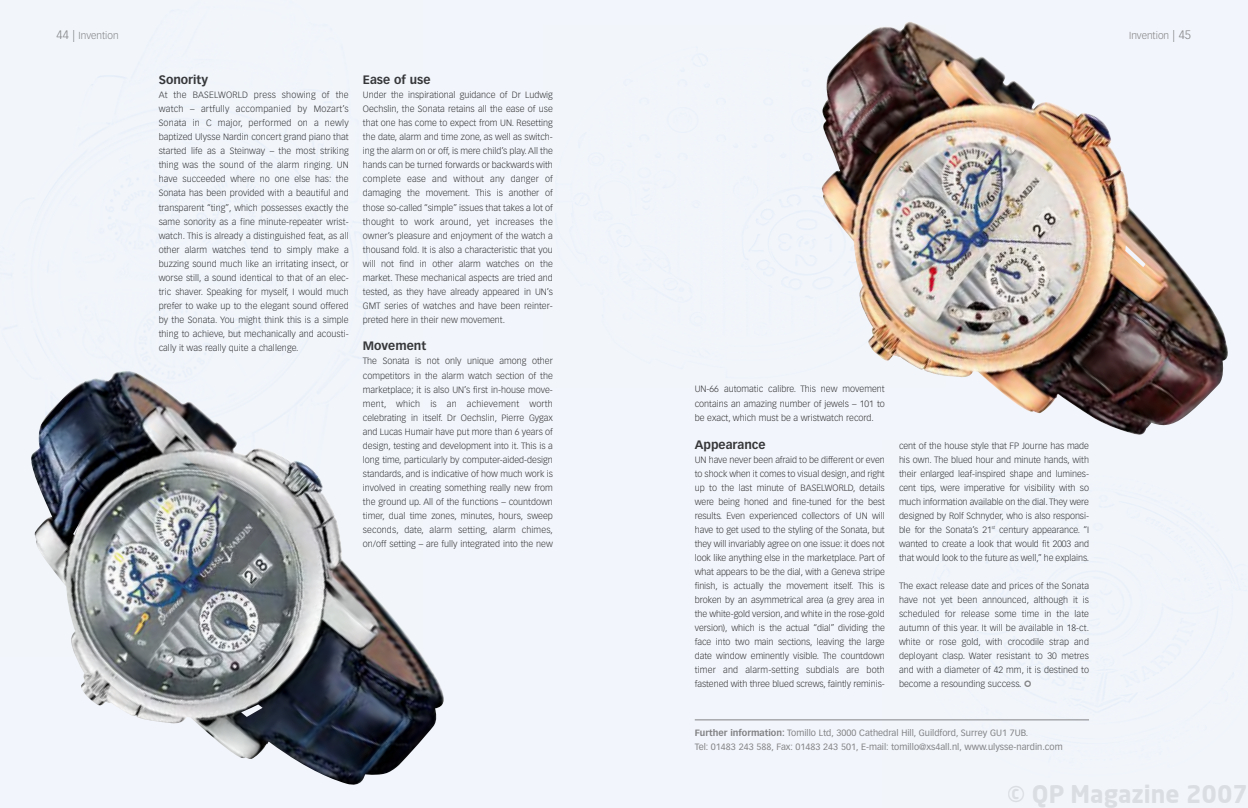
<style>
.page{position:relative;width:1248px;height:808px;background:#fff}
.page>*{position:absolute;margin:0;border:0;box-sizing:border-box;transform-origin:0 0}
.t1{font:700 24px "Neo Sans";color:rgb(0 0 0/.1)}
.t2{font:700 12px "Vectora LH";color:#363739}
.t3{font:300 10px "Vectora LH";color:#818284}
.t4{font:300 9px/14px "Vectora LH";color:#363739;text-align:justify}
.t5{font:9px/14px "Vectora LH";color:#818284}
.s1{font-size:12px}
.s2{font-weight:700}
</style>
<div class="page">
<div style="left:0;top:0;width:624px;height:808px;background:#f2f5fb"></div>
<div style="left:451px;top:0;width:796px;height:420px;background:#f2f5fb"></div>
<div style="left:524px;top:413px;width:723px;height:395px;background:#f2f5fb"></div>
<hr style="left:694px;top:719px;width:394px;height:1px;background:#818284">
<img style="left:819px;top:22px;width:409px;height:413px">
<img style="left:31px;top:371px;width:413px;height:414px">
<p class="t3" style="left:57px;top:31px;width:63px"><span class="s1">44 |</span> Invention</p>
<p class="t3" style="left:1128px;top:31px;width:63px">Invention <span class="s1">| 45</span></p>
<h2 class="t2" style="left:363px;top:75px;width:69px">Ease of use</h2>
<p class="t4" style="left:363px;top:89px;width:191px">Under the inspirational guidance of Dr Ludwig Oechslin, the Sonata retains all the ease of use that one has come to expect from UN. Resetting the date, alarm and time zone, as well as switch&shy;ing the alarm on or off, is mere child’s play. All the hands can be turned forwards or backwards with complete ease and without any danger of damaging the movement. This is another of those so-called “simple” issues that takes a lot of thought to work around, yet increases the owner’s pleasure and enjoyment of the watch a thousand fold. It is also a characteristic that you will not find in other alarm watches on the market. These mechanical aspects are tried and tested, as they have already appeared in UN’s GMT series of watches and have been reinter&shy;preted here in their new movement.</p>
<h2 class="t2" style="left:363px;top:341px;width:65px">Movement</h2>
<p class="t4" style="left:363px;top:355px;width:191px">The Sonata is not only unique among other competitors in the alarm watch section of the marketplace; it is also UN’s first in-house move&shy;ment, which is an achievement worth celebrating in itself. Dr Oechslin, Pierre Gygax and Lucas Humair have put more than 6 years of design, testing and development into it. This is a long time, particularly by computer-aided-design standards, and is indicative of how much work is involved in creating something really new from the ground up. All of the functions – countdown timer, dual time zones, minutes, hours, sweep seconds, date, alarm setting, alarm chimes, on/off setting – are fully integrated into the new</p>
<h2 class="t2" style="left:159px;top:75px;width:51px">Sonority</h2>
<p class="t4" style="left:159px;top:89px;width:191px">At the BASELWORLD press showing of the watch – artfully accompanied by Mozart’s Sonata in C major, performed on a newly baptized Ulysse Nardin concert grand piano that started life as a Steinway – the most striking thing was the sound of the alarm ringing. UN have succeeded where no one else has: the Sonata has been provided with a beautiful and transparent “ting”, which possesses exactly the same sonority as a fine minute-repeater wrist&shy;watch. This is already a distinguished feat, as all other alarm watches tend to simply make a buzzing sound much like an irritating insect, or worse still, a sound identical to that of an elec&shy;tric shaver. Speaking for myself, I would much prefer to wake up to the elegant sound offered by the Sonata. You might think this is a simple thing to achieve, but mechanically and acousti&shy;cally it was really quite a challenge.</p>
<p class="t4" style="left:694px;top:383px;width:191px">UN-66 automatic calibre. This new movement contains an amazing number of jewels – 101 to be exact, which must be a wristwatch record.</p>
<h2 class="t2" style="left:694px;top:439px;width:72px">Appearance</h2>
<p class="t4" style="left:694px;top:453px;width:191px">UN have never been afraid to be different or even to shock when it comes to visual design, and right up to the last minute of BASELWORLD, details were being honed and fine-tuned for the best results. Even experienced collectors of UN will have to get used to the styling of the Sonata, but they will invariably agree on one issue: it does not look like anything else in the marketplace. Part of what appears to be the dial, with a Geneva stripe finish, is actually the movement itself. This is broken by an asymmetrical area (a grey area in the white-gold version, and white in the rose-gold version), which is the actual “dial” dividing the face into two main sections, leaving the large date window eminently visible. The countdown timer and alarm-setting subdials are both fastened with three blued screws, faintly reminis-</p>
<p class="t4" style="left:898px;top:439px;width:191px">cent of the house style that FP Journe has made his own. The blued hour and minute hands, with their enlarged leaf-inspired shape and lumines&shy;cent tips, were imperative for visibility with so much information available on the dial. They were designed by Rolf Schnyder, who is also responsi&shy;ble for the Sonata’s 21<sup>st</sup> century appearance. “I wanted to create a look that would fit 2003 and that would look to the future as well,” he explains.</p>
<p class="t4" style="left:898px;top:579px;width:191px">The exact release date and prices of the Sonata have not yet been announced, although it is scheduled for release some time in the late autumn of this year. It will be available in 18-ct. white or rose gold, with crocodile strap and deployant clasp. Water resistant to 30 metres and with a diameter of 42 mm, it is destined to become a resounding success.</p>
<p class="t5" style="left:694px;top:726px;width:369px"><span class="s2">Further information:</span> Tomillo Ltd, 3000 Cathedral Hill, Guildford, Surrey GU1 7UB.<br>Tel: 01483 243 588, Fax: 01483 243 501, E-mail: tomillo@xs4all.nl, www.ulysse-nardin.com</p>
<h1 class="t1" style="left:1007px;top:778px;width:242px">© QP Magazine 2007</h1>
</div>
